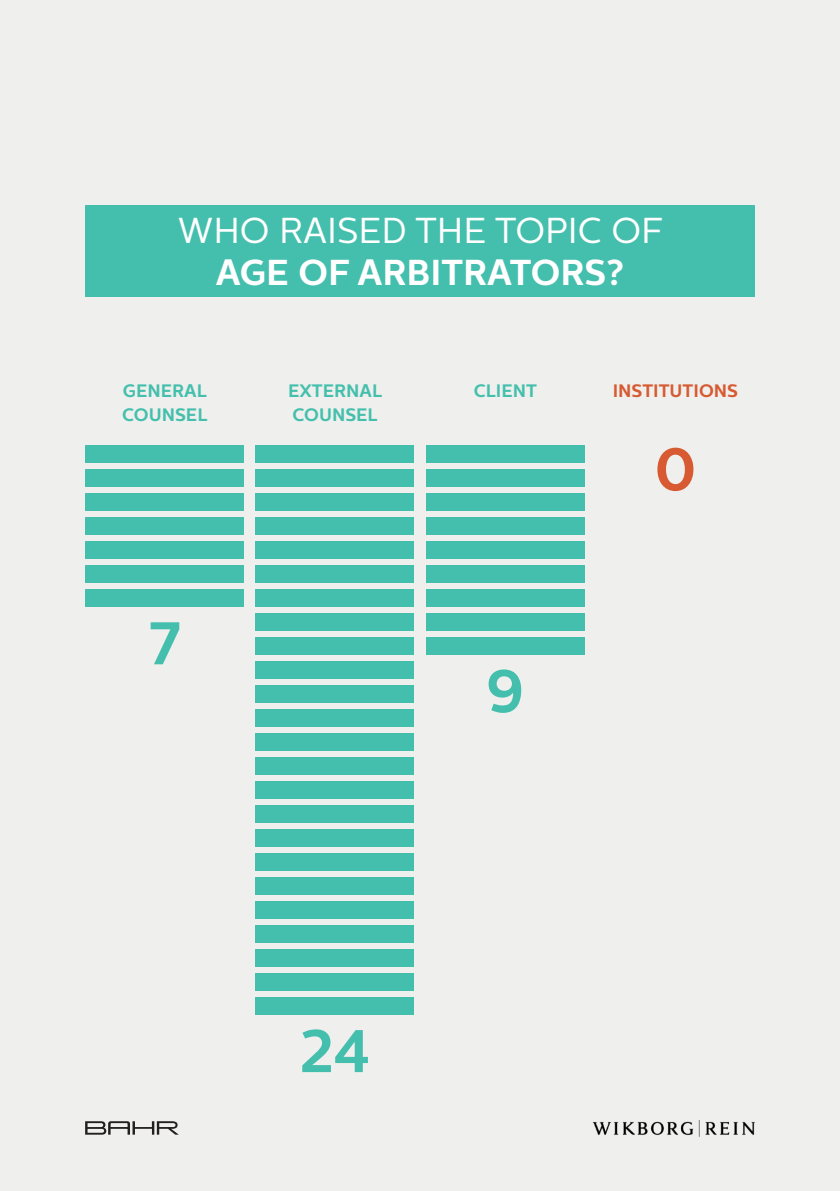
<style>
.page{position:relative;width:840px;height:1191px;background:#fff}
.page>*{position:absolute;margin:0;border:0;box-sizing:border-box;transform-origin:0 0}
.Store_tall{font:700 60px "Centrale Sans";color:#45bfad}
.Store_tall-2{font:700 60px "Centrale Sans";color:#d75a32}
.Avsnittsmal_1{font:36px/42px "Centrale Sans";color:#fff;text-align:center}
.t1{font:700 18px/24px "Centrale Sans";color:#45bfad}
.t2{font:700 18px "Centrale Sans";color:#d75a32}
.s1{font-weight:700}
</style>
<div class="page">
<div style="left:0;top:0;width:839px;height:1191px;background:#eff0ed"></div>
<svg style="left:85px;top:1121px;width:93px;height:13px"></svg>
<div style="left:85px;top:205px;width:669px;height:92px;background:#45bfad"></div>
<div style="left:255px;top:445px;width:159px;height:17px;background:#45bfad"></div>
<div style="left:425px;top:445px;width:159px;height:17px;background:#45bfad"></div>
<div style="left:85px;top:445px;width:159px;height:17px;background:#45bfad"></div>
<div style="left:255px;top:685px;width:159px;height:17px;background:#45bfad"></div>
<div style="left:255px;top:565px;width:159px;height:17px;background:#45bfad"></div>
<div style="left:425px;top:565px;width:159px;height:17px;background:#45bfad"></div>
<div style="left:85px;top:565px;width:159px;height:17px;background:#45bfad"></div>
<div style="left:255px;top:805px;width:159px;height:17px;background:#45bfad"></div>
<div style="left:255px;top:469px;width:159px;height:17px;background:#45bfad"></div>
<div style="left:425px;top:469px;width:159px;height:17px;background:#45bfad"></div>
<div style="left:85px;top:469px;width:159px;height:17px;background:#45bfad"></div>
<div style="left:255px;top:709px;width:159px;height:17px;background:#45bfad"></div>
<div style="left:255px;top:589px;width:159px;height:17px;background:#45bfad"></div>
<div style="left:425px;top:589px;width:159px;height:17px;background:#45bfad"></div>
<div style="left:85px;top:589px;width:159px;height:17px;background:#45bfad"></div>
<div style="left:255px;top:829px;width:159px;height:17px;background:#45bfad"></div>
<div style="left:255px;top:926px;width:159px;height:17px;background:#45bfad"></div>
<div style="left:255px;top:493px;width:159px;height:17px;background:#45bfad"></div>
<div style="left:425px;top:493px;width:159px;height:17px;background:#45bfad"></div>
<div style="left:85px;top:493px;width:159px;height:17px;background:#45bfad"></div>
<div style="left:255px;top:733px;width:159px;height:17px;background:#45bfad"></div>
<div style="left:255px;top:613px;width:159px;height:17px;background:#45bfad"></div>
<div style="left:425px;top:613px;width:159px;height:17px;background:#45bfad"></div>
<div style="left:255px;top:853px;width:159px;height:17px;background:#45bfad"></div>
<div style="left:255px;top:950px;width:159px;height:17px;background:#45bfad"></div>
<div style="left:255px;top:517px;width:159px;height:17px;background:#45bfad"></div>
<div style="left:425px;top:517px;width:159px;height:17px;background:#45bfad"></div>
<div style="left:85px;top:517px;width:159px;height:17px;background:#45bfad"></div>
<div style="left:255px;top:757px;width:159px;height:17px;background:#45bfad"></div>
<div style="left:255px;top:637px;width:159px;height:17px;background:#45bfad"></div>
<div style="left:425px;top:637px;width:159px;height:17px;background:#45bfad"></div>
<div style="left:255px;top:877px;width:159px;height:17px;background:#45bfad"></div>
<div style="left:255px;top:974px;width:159px;height:17px;background:#45bfad"></div>
<div style="left:255px;top:541px;width:159px;height:17px;background:#45bfad"></div>
<div style="left:425px;top:541px;width:159px;height:17px;background:#45bfad"></div>
<div style="left:85px;top:541px;width:159px;height:17px;background:#45bfad"></div>
<div style="left:255px;top:781px;width:159px;height:17px;background:#45bfad"></div>
<div style="left:255px;top:661px;width:159px;height:17px;background:#45bfad"></div>
<div style="left:255px;top:902px;width:159px;height:17px;background:#45bfad"></div>
<div style="left:255px;top:998px;width:159px;height:17px;background:#45bfad"></div>
<p class="Avsnittsmal_1" style="left:178px;top:210px;width:486px">WHO RAISED THE TOPIC OF<br><span class="s1">AGE OF ARBITRATORS?</span></p>
<p class="t1" style="left:122px;top:379px;width:86px">GENERAL<br>COUNSEL</p>
<p class="t1" style="left:288px;top:379px;width:95px">EXTERNAL<br>COUNSEL</p>
<p class="t1" style="left:473px;top:379px;width:65px">CLIENT</p>
<p class="t2" style="left:612px;top:380px;width:127px">INSTITUTIONS</p>
<p class="Store_tall" style="left:148px;top:607px;width:34px">7</p>
<p class="Store_tall" style="left:485px;top:655px;width:40px">9</p>
<p class="Store_tall" style="left:299px;top:1015px;width:72px">24</p>
<p class="Store_tall-2" style="left:654px;top:433px;width:44px">0</p>
</div>
